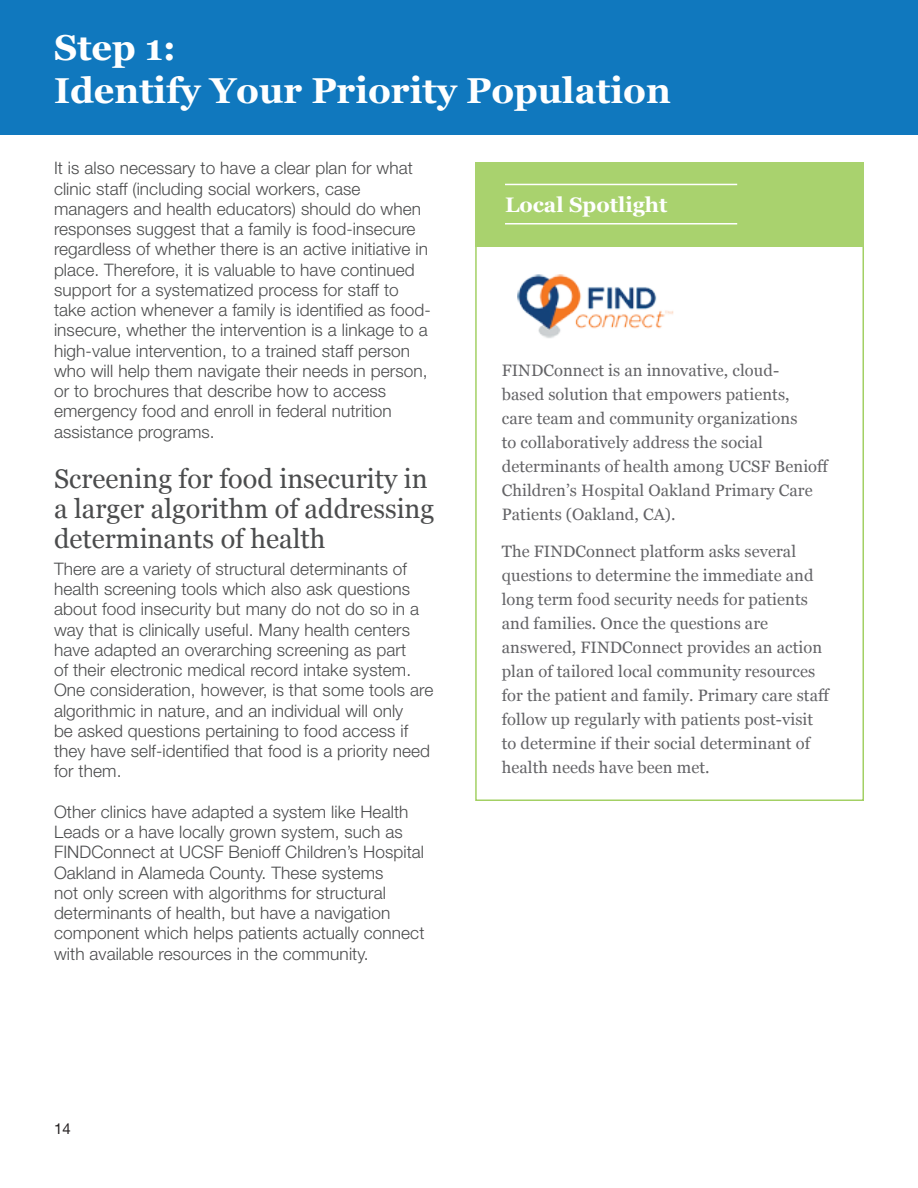
<style>
.page{position:relative;width:918px;height:1188px;background:#fff}
.page>*{position:absolute;margin:0;border:0;box-sizing:border-box;transform-origin:0 0}
.t1{font:700 36px/43.2px "Georgia";color:#fff}
.t2{font:27px/30px "Georgia";color:#4b4c4d}
.t3{font:700 21px "Georgia";color:#fff}
.t4{font:300 17.25px/20.2px "Helvetica Neue LT Std";letter-spacing:.005em;color:#4b4c4d}
.t5{font:16.5px/24px "Georgia";letter-spacing:.005em;color:#636366}
.t6{font:15px "Helvetica Neue LT Std";color:#231f20}
</style>
<div class="page">
<img style="left:518px;top:274px;width:156px;height:64px">
<div style="left:475px;top:162px;width:389px;height:85px;background:#a9d26e"></div>
<hr style="left:505px;top:184px;width:232px;height:1px;background:#fff">
<hr style="left:505px;top:223px;width:232px;height:2px;background:#fff">
<div style="left:0;top:0;width:918px;height:135px;background:#1078be"></div>
<h1 class="t1" style="left:54px;top:24px;width:618px">Step 1:<br>Identify Your Priority Population</h1>
<p class="t4" style="left:54px;top:158px;width:378px">It is also necessary to have a clear plan for what clinic staff (including social workers, case managers and health educators) should do when responses suggest that a family is food-insecure regardless of whether there is an active initiative in place. Therefore, it is valuable to have continued support for a systematized process for staff to take action whenever a family is identified as food&shy;insecure, whether the intervention is a linkage to a high-value intervention, to a trained staff person who will help them navigate their needs in person, or to brochures that describe how to access emergency food and enroll in federal nutrition assistance programs.</p>
<h2 class="t2" style="left:54px;top:462px;width:382px">Screening for food insecurity in a larger algorithm of addressing determinants of health</h2>
<p class="t4" style="left:54px;top:558px;width:381px">There are a variety of structural determinants of health screening tools which also ask questions about food insecurity but many do not do so in a way that is clinically useful. Many health centers have adapted an overarching screening as part<br>of their electronic medical record intake system.<br>One consideration, however, is that some tools are algorithmic in nature, and an individual will only<br>be asked questions pertaining to food access if they have self-identified that food is a priority need for them.</p>
<p class="t4" style="left:54px;top:801px;width:372px">Other clinics have adapted a system like Health Leads or a have locally grown system, such as FINDConnect at UCSF Benioff Children’s Hospital Oakland in Alameda County. These systems<br>not only screen with algorithms for structural determinants of health, but have a navigation component which helps patients actually connect with available resources in the community.</p>
<p class="t6" style="left:54px;top:1120px;width:18px">14</p>
<p class="t3" style="left:505px;top:189px;width:164px">Local Spotlight</p>
<p class="t5" style="left:502px;top:358px;width:329px">FINDConnect is an innovative, cloud-<br>based solution that empowers patients,<br>care team and community organizations<br>to collaboratively address the social determinants of health among UCSF Benioff Children’s Hospital Oakland Primary Care Patients (Oakland, CA).</p>
<p class="t5" style="left:502px;top:539px;width:330px">The FINDConnect platform asks several questions to determine the immediate and long term food security needs for patients and families. Once the questions are answered, FINDConnect provides an action plan of tailored local community resources for the patient and family. Primary care staff follow up regularly with patients post-visit to determine if their social determinant of health needs have been met.</p>
</div>
